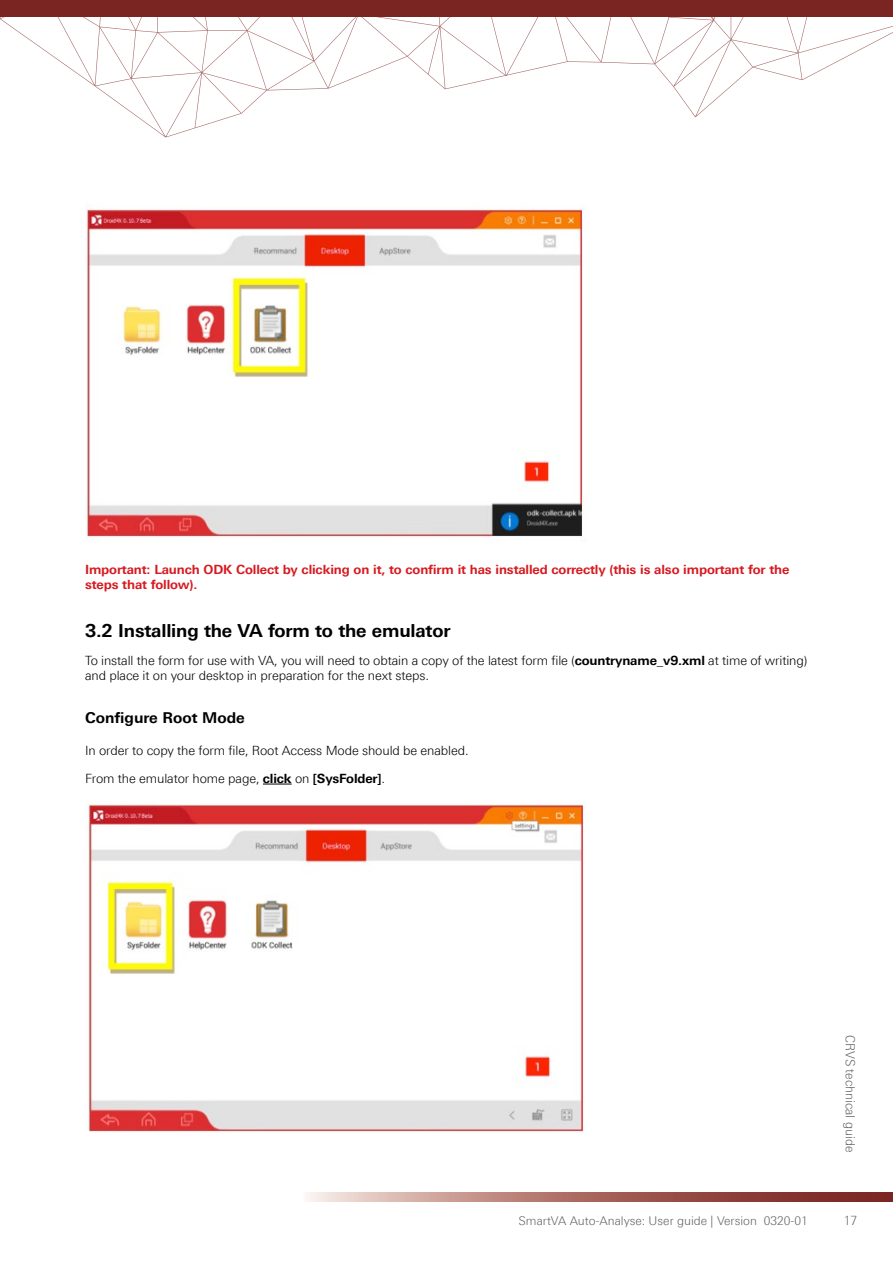
<style>
.page{position:relative;width:893px;height:1263px;background:#fff}
.page>*{position:absolute;margin:0;border:0;box-sizing:border-box;transform-origin:0 0}
.t1{font:700 18px "Linotype Univers 630";letter-spacing:-.01em;color:#000}
.t2{font:700 15px "Linotype Univers 630";color:#000}
.t3{font:300 12.75px/15px "Linotype Univers 330";letter-spacing:-.01em;color:#000}
.t4{font:700 12.75px/15px "Linotype Univers 630";letter-spacing:-.01em;color:#d71920}
.t5{font:300 12.75px "Linotype Univers 330";color:#636466;scale:.95 1}
.t6{font:300 12px "Linotype Univers 330";color:#636466}
.s1{font-family:"Linotype Univers 630";font-weight:700}
</style>
<div class="page">
<svg style="left:0;top:17px;width:893px;height:120px"></svg>
<svg style="left:309px;top:1193px;width:584px;height:8px;background:#ac7068"></svg>
<div style="left:0;top:0;width:893px;height:17px;background:#7b2522"></div>
<svg style="left:263px;top:784px;width:29px;height:1px"></svg>
<img style="left:86px;top:208px;width:497px;height:329px">
<img style="left:88px;top:803px;width:496px;height:329px">
<h6 class="t4" style="left:85px;top:562px;width:706px">Important: Launch ODK Collect by clicking on it, to confirm it has installed correctly (this is also important for the steps that follow).</h6>
<h4 class="t1" style="left:85px;top:620px;width:367px">3.2 Installing the VA form to the emulator</h4>
<p class="t3" style="left:85px;top:653px;width:724px">To install the form for use with VA, you will need to obtain a copy of the latest form file (<span class="s1">countryname_v9.xml</span> at time of writing) and place it on your desktop in preparation for the next steps.</p>
<p class="t2" style="left:85px;top:709px;width:161px">Configure Root Mode</p>
<p class="t3" style="left:85px;top:743px;width:385px">In order to copy the form file, Root Access Mode should be enabled.</p>
<p class="t3" style="left:85px;top:771px;width:302px">From the emulator home page, <span class="s1">click</span> on <span class="s1">[SysFolder]</span>.</p>
<p class="t6" style="left:519px;top:1213px;width:291px">SmartVA Auto-Analyse: User guide | Version 0320-01</p>
<p class="t5" style="left:858px;top:1035px;width:125px;rotate:90deg">CRVS technical guide</p>
<p class="t5" style="left:844px;top:1213px;width:16px">17</p>
</div>
